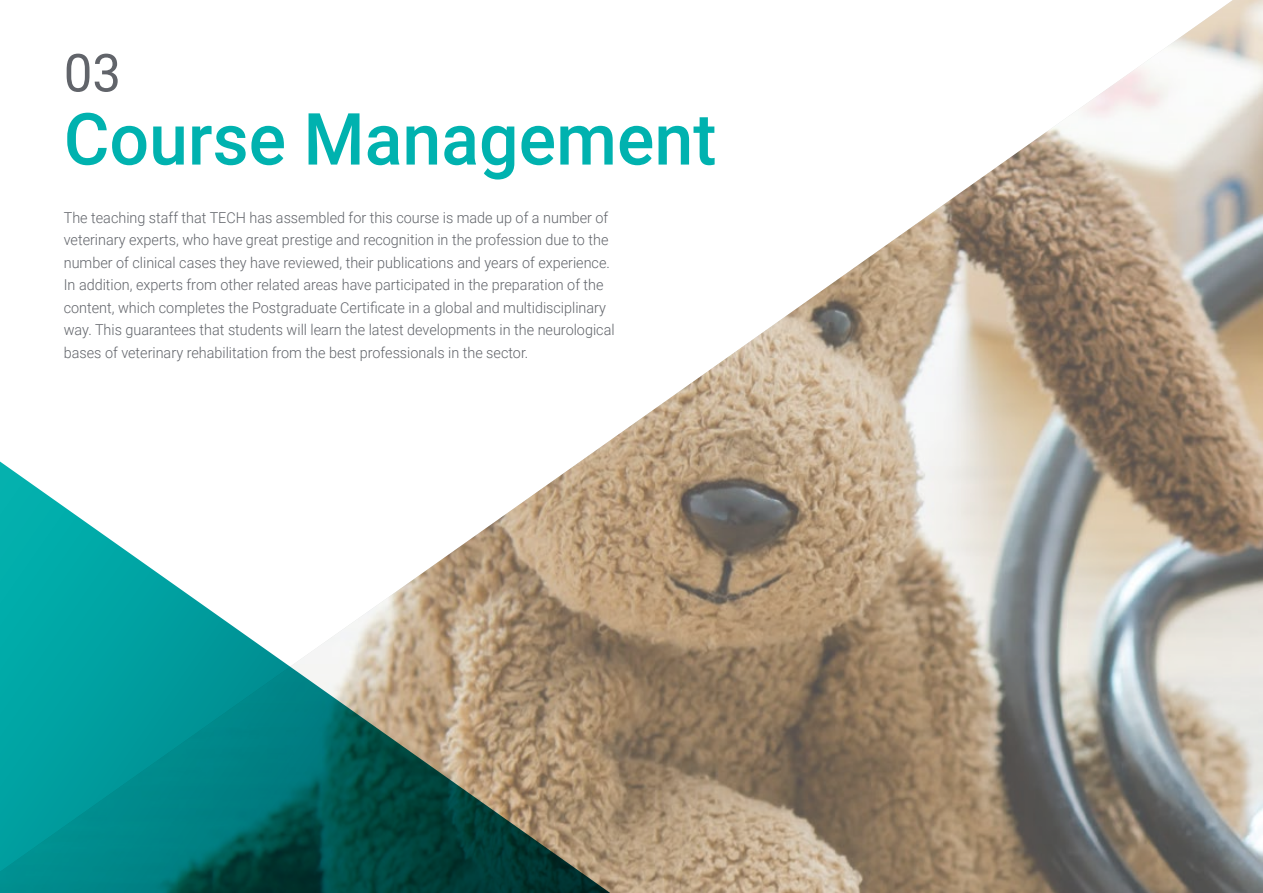
<style>
.page{position:relative;width:1263px;height:893px;background:#fff}
.page>*{position:absolute;margin:0;border:0;box-sizing:border-box;transform-origin:0 0}
.t1{font:500 72px "Roboto";color:#00b2af}
.t2{font:52.5px "Roboto";color:#61646a}
.t3{font:300 15px/22.5px "Roboto";color:#61646a;scale:.96 1}
</style>
<div class="page">
<img style="left:602px;top:0;width:661px;height:893px">
<svg style="left:0;top:446px;width:640px;height:447px"></svg>
<h2 class="t2" style="left:64px;top:36px;width:59px">03</h2>
<h1 class="t1" style="left:64px;top:89px;width:654px">Course Management</h1>
<p class="t3" style="left:64px;top:205px;width:575px">The teaching staff that TECH has assembled for this course is made up of a number of veterinary experts, who have great prestige and recognition in the profession due to the number of clinical cases they have reviewed, their publications and years of experience.<br>In addition, experts from other related areas have participated in the preparation of the content, which completes the Postgraduate Certificate in a global and multidisciplinary way. This guarantees that students will learn the latest developments in the neurological bases of veterinary rehabilitation from the best professionals in the sector.</p>
</div>
